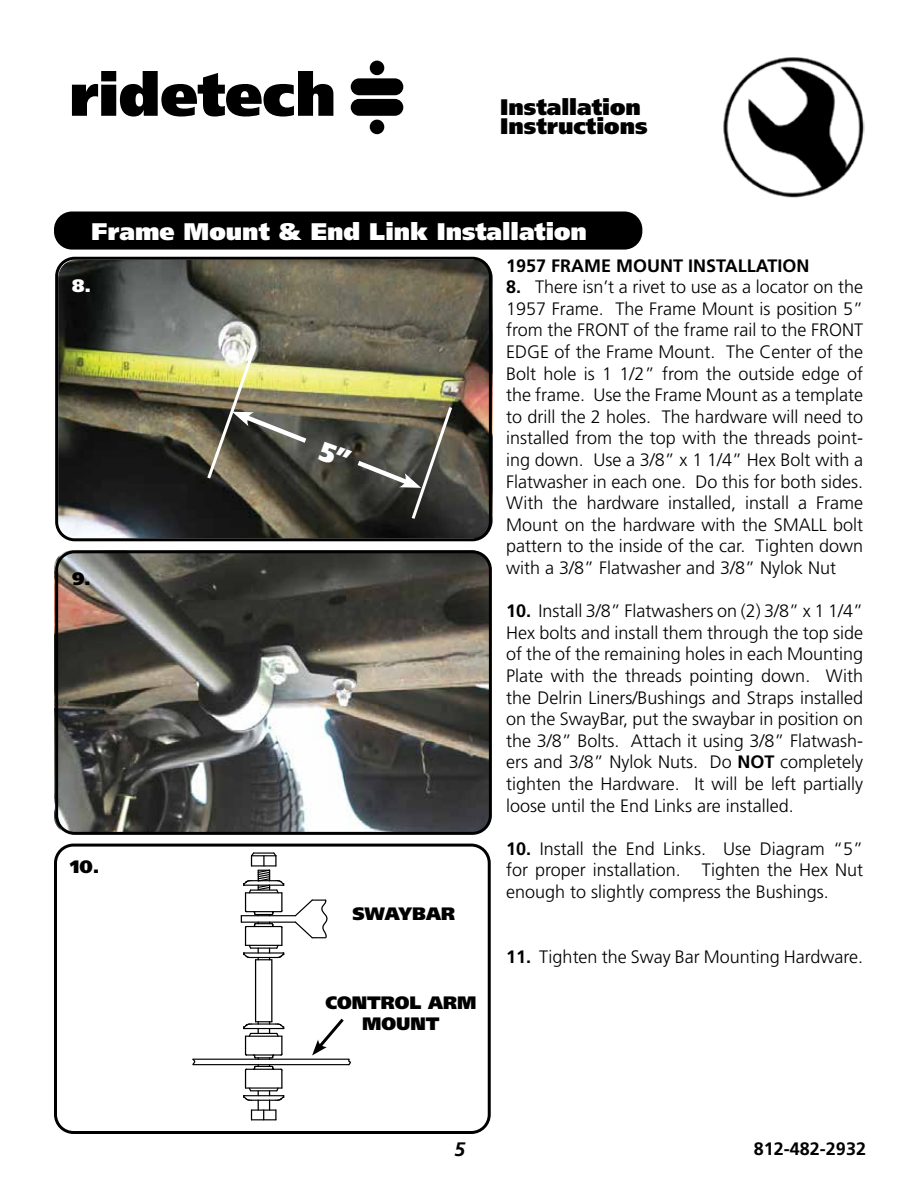
<style>
.page{position:relative;width:918px;height:1188px;background:#fff}
.page>*{position:absolute;margin:0;border:0;box-sizing:border-box;transform-origin:0 0}
.t1{font:900 24px "Frutiger";color:#fff}
.t2{font:900 22.5px/19.5px "Frutiger LT Pro";color:#000}
.t3{font:italic 700 19.5px "Frutiger LT Pro";color:#000}
.t4{font:300 18px/21.6px "Frutiger";color:#000;text-align:justify}
.t5{font:900 18px/21.6px "Frutiger";color:#000;text-align:center}
.t6{font:700 18px "Frutiger";color:#000}
.t7{font:700 18px "Frutiger LT Pro";color:#000}
.t8{font:900 18px "Frutiger";color:#fff}
.s1{font-weight:700}
</style>
<div class="page">
<img style="left:723px;top:84px;width:15px;height:86px">
<svg style="left:72px;top:71px;width:261px;height:46px"></svg>
<div style="left:351px;top:78px;width:52px;height:17px;background:#000;border-radius:8px"></div>
<div style="left:351px;top:99px;width:52px;height:17px;background:#000;border-radius:8px"></div>
<div style="left:370px;top:61px;width:14px;height:14px;background:#000;border-radius:50%"></div>
<div style="left:370px;top:120px;width:14px;height:14px;background:#000;border-radius:50%"></div>
<svg style="left:55px;top:550px;width:437px;height:285px;background:#5f5e59"></svg>
<div style="left:54px;top:212px;width:588px;height:38px;background:#000;border-radius:18px"></div>
<img style="left:55px;top:257px;width:437px;height:284px">
<img style="left:207px;top:345px;width:99px;height:134px">
<svg style="left:358px;top:407px;width:94px;height:112px;background:#56554c"></svg>
<svg style="left:54px;top:844px;width:437px;height:290px"></svg>
<hr style="left:271px;top:960px;width:1px;height:62px;background:#000">
<hr style="left:255px;top:960px;width:1px;height:62px;background:#000">
<hr style="left:193px;top:1059px;width:156px;height:1px;background:#000">
<hr style="left:193px;top:1064px;width:156px;height:1px;background:#000">
<svg style="left:192px;top:1058px;width:4px;height:8px"></svg>
<svg style="left:243px;top:1021px;width:42px;height:99px"></svg>
<hr style="left:241px;top:915px;width:54px;height:1px;background:#000">
<hr style="left:241px;top:922px;width:54px;height:1px;background:#000">
<svg style="left:294px;top:898px;width:36px;height:41px"></svg>
<svg style="left:241px;top:852px;width:44px;height:108px"></svg>
<svg style="left:312px;top:1019px;width:40px;height:47px"></svg>
<svg style="left:318px;top:442px;width:34px;height:23px"></svg>
<p class="t2" style="left:500px;top:97px;width:149px">Installation<br>Instructions</p>
<h1 class="t1" style="left:92px;top:216px;width:497px">Frame Mount &amp; End Link Installation</h1>
<p class="t6" style="left:506px;top:255px;width:305px">1957 FRAME MOUNT INSTALLATION</p>
<p class="t4" style="left:506px;top:276px;width:359px"><span class="s1">8.</span> There isn’t a rivet to use as a locator on the 1957 Frame. The Frame Mount is position 5” from the FRONT of the frame rail to the FRONT EDGE of the Frame Mount. The Center of the Bolt hole is 1 1/2” from the outside edge of the frame. Use the Frame Mount as a template to drill the 2 holes. The hardware will need to installed from the top with the threads point&shy;ing down. Use a 3/8” x 1 1/4” Hex Bolt with a Flatwasher in each one. Do this for both sides.<br>With the hardware installed, install a Frame Mount on the hardware with the SMALL bolt pattern to the inside of the car. Tighten down with a 3/8” Flatwasher and 3/8” Nylok Nut</p>
<p class="t4" style="left:506px;top:600px;width:359px"><span class="s1">10.</span> Install 3/8” Flatwashers on (2) 3/8” x 1 1/4” Hex bolts and install them through the top side of the of the remaining holes in each Mounting Plate with the threads pointing down. With the Delrin Liners/Bushings and Straps installed on the SwayBar, put the swaybar in position on the 3/8” Bolts. Attach it using 3/8” Flatwash&shy;ers and 3/8” Nylok Nuts. Do <span class="s1">NOT</span> completely tighten the Hardware. It will be left partially loose until the End Links are installed.</p>
<p class="t4" style="left:506px;top:838px;width:359px"><span class="s1">10.</span> Install the End Links. Use Diagram “5” for proper installation. Tighten the Hex Nut enough to slightly compress the Bushings.</p>
<p class="t8" style="left:72px;top:274px;width:20px">8.</p>
<p class="t5" style="left:72px;top:568px;width:20px">9.</p>
<p class="t5" style="left:70px;top:855px;width:31px">10.</p>
<p class="t5" style="left:352px;top:903px;width:104px">SWAYBAR</p>
<p class="t5" style="left:325px;top:991px;width:153px">CONTROL ARM<br>MOUNT</p>
<p class="t4" style="left:506px;top:946px;width:358px"><span class="s1">11.</span> Tighten the Sway Bar Mounting Hardware.</p>
<p class="t3" style="left:454px;top:1138px;width:12px">5</p>
<p class="t7" style="left:754px;top:1138px;width:114px">812-482-2932</p>
</div>
